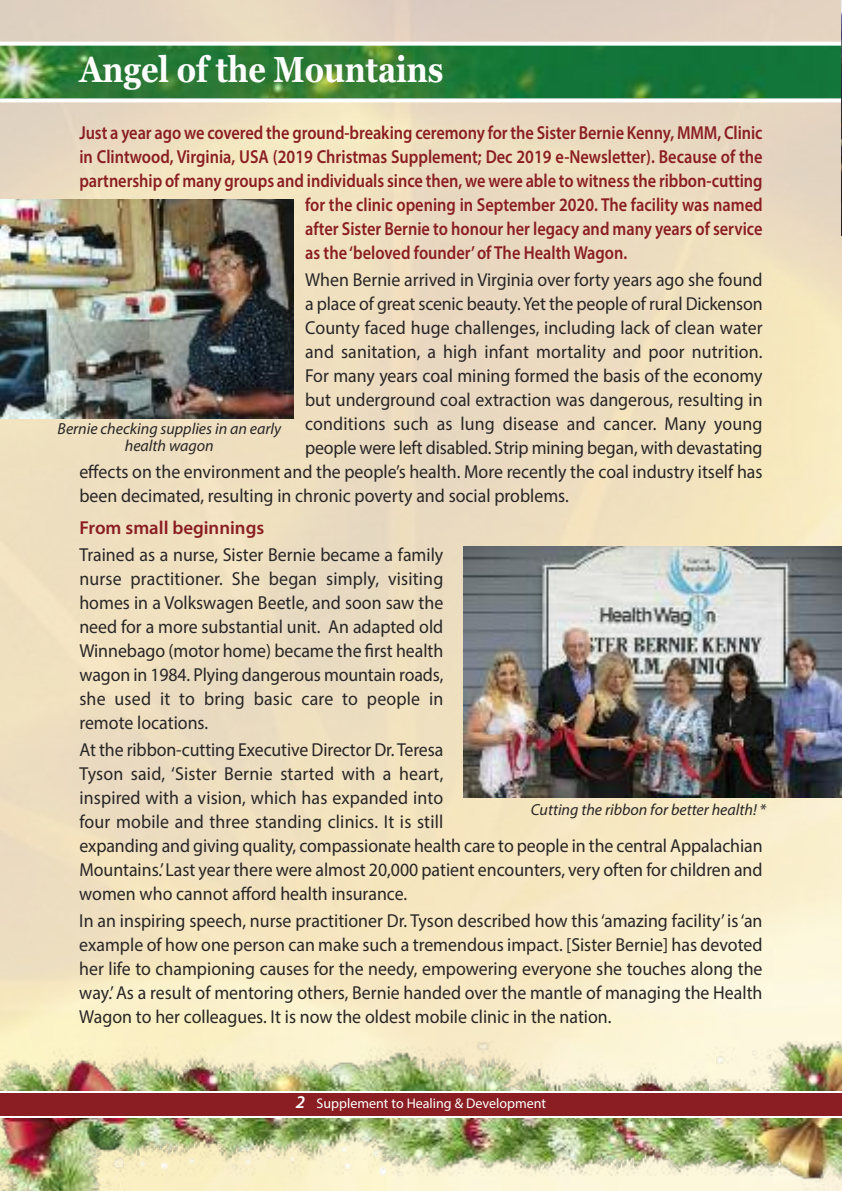
<style>
.page{position:relative;width:842px;height:1191px;background:#fff}
.page>*{position:absolute;margin:0;border:0;box-sizing:border-box;transform-origin:0 0}
.t1{font:700 36px "Georgia";letter-spacing:-.005em;color:#fff;scale:.85 1}
.t2{font:18.8px/24px "Myriad Pro";color:#272526;text-align:justify;scale:.95 1}
.t3{font:600 18.8px "Myriad Pro";color:#8a1e22;scale:.87 1}
.t4{font:600 18.8px "Myriad Pro";color:#8a1e22}
.t5{font:italic 16px/17px "Myriad Pro";color:#272526;text-align:center}
.t6{font:14px "Myriad Pro";color:#fff}
.s1{font-weight:600;font-style:italic;font-size:18px}
</style>
<div class="page">
<img style="left:0;top:0;width:842px;height:1042px">
<img style="left:0;top:1042px;width:842px;height:149px">
<img style="left:0;top:46px;width:841px;height:52px">
<svg style="left:0;top:42px;width:841px;height:4px"></svg>
<svg style="left:0;top:98px;width:841px;height:4px"></svg>
<img style="left:0;top:199px;width:293px;height:219px">
<div style="left:0;top:1091px;width:842px;height:26px;background:#8a1e22"></div>
<img style="left:463px;top:546px;width:378px;height:251px">
<img style="left:841px;top:0;width:1px;height:235px">
<h1 class="t1" style="left:79px;top:49px;width:430px">Angel of the Mountains</h1>
<p class="t3" style="left:79px;top:125px;width:787px">Just a year ago we covered the ground-breaking ceremony for the Sister Bernie Kenny, MMM, Clinic</p>
<p class="t3" style="left:79px;top:149px;width:787px">in Clintwood, Virginia, USA (2019 Christmas Supplement; Dec 2019 e-Newsletter). Because of the</p>
<p class="t3" style="left:79px;top:173px;width:787px">partnership of many groups and individuals since then, we were able to witness the ribbon-cutting</p>
<p class="t3" style="left:305px;top:197px;width:527px">for the clinic opening in September 2020. The facility was named</p>
<p class="t3" style="left:305px;top:221px;width:527px">after Sister Bernie to honour her legacy and many years of service</p>
<p class="t3" style="left:305px;top:245px;width:372px">as the‘beloved founder’of The Health Wagon.</p>
<p class="t2" style="left:305px;top:269px;width:483px">When Bernie arrived in Virginia over forty years ago she found</p>
<p class="t2" style="left:305px;top:293px;width:483px">a place of great scenic beauty.Yet the people of rural Dickenson</p>
<p class="t2" style="left:305px;top:317px;width:483px">County faced huge challenges, including lack of clean water</p>
<p class="t2" style="left:305px;top:341px;width:483px">and sanitation, a high infant mortality and poor nutrition.</p>
<p class="t2" style="left:305px;top:365px;width:483px">For many years coal mining formed the basis of the economy</p>
<p class="t2" style="left:305px;top:389px;width:483px">but underground coal extraction was dangerous, resulting in</p>
<p class="t2" style="left:305px;top:413px;width:483px">conditions such as lung disease and cancer. Many young</p>
<p class="t2" style="left:305px;top:437px;width:483px">people were left disabled. Strip mining began, with devastating</p>
<p class="t2" style="left:79px;top:461px;width:721px">effects on the environment and the people’s health. More recently the coal industry itself has</p>
<p class="t2" style="left:79px;top:485px;width:517px">been decimated, resulting in chronic poverty and social problems.</p>
<p class="t4" style="left:79px;top:521px;width:186px">From small beginnings</p>
<p class="t2" style="left:79px;top:544px;width:385px">Trained as a nurse, Sister Bernie became a family nurse practitioner. She began simply, visiting homes in a Volkswagen Beetle, and soon saw the need for a more substantial unit. An adapted old Winnebago (motor home) became the first health wagon in 1984. Plying dangerous mountain roads, she used it to bring basic care to people in remote locations.</p>
<p class="t2" style="left:79px;top:739px;width:721px;text-align:left">At the ribbon-cutting Executive Director Dr. Teresa<br>Tyson said, ‘Sister Bernie started with a heart,<br>inspired with a vision, which has expanded into<br>four mobile and three standing clinics. It is still<br>expanding and giving quality, compassionate health care to people in the central Appalachian Mountains.’Last year there were almost 20,000 patient encounters, very often for children and women who cannot afford health insurance.</p>
<p class="t2" style="left:79px;top:910px;width:721px">In an inspiring speech, nurse practitioner Dr. Tyson described how this‘amazing facility’ is‘an example of how one person can make such a tremendous impact. [Sister Bernie] has devoted her life to championing causes for the needy, empowering everyone she touches along the way.’As a result of mentoring others, Bernie handed over the mantle of managing the Health Wagon to her colleagues. It is now the oldest mobile clinic in the nation.</p>
<p class="t5" style="left:58px;top:421px;width:225px">Bernie checking supplies in an early health wagon</p>
<p class="t5" style="left:531px;top:803px;width:237px">Cutting the ribbon for better health! *</p>
<p class="t6" style="left:296px;top:1098px;width:252px"><span class="s1">2</span> Supplement to Healing &amp; Development</p>
</div>
